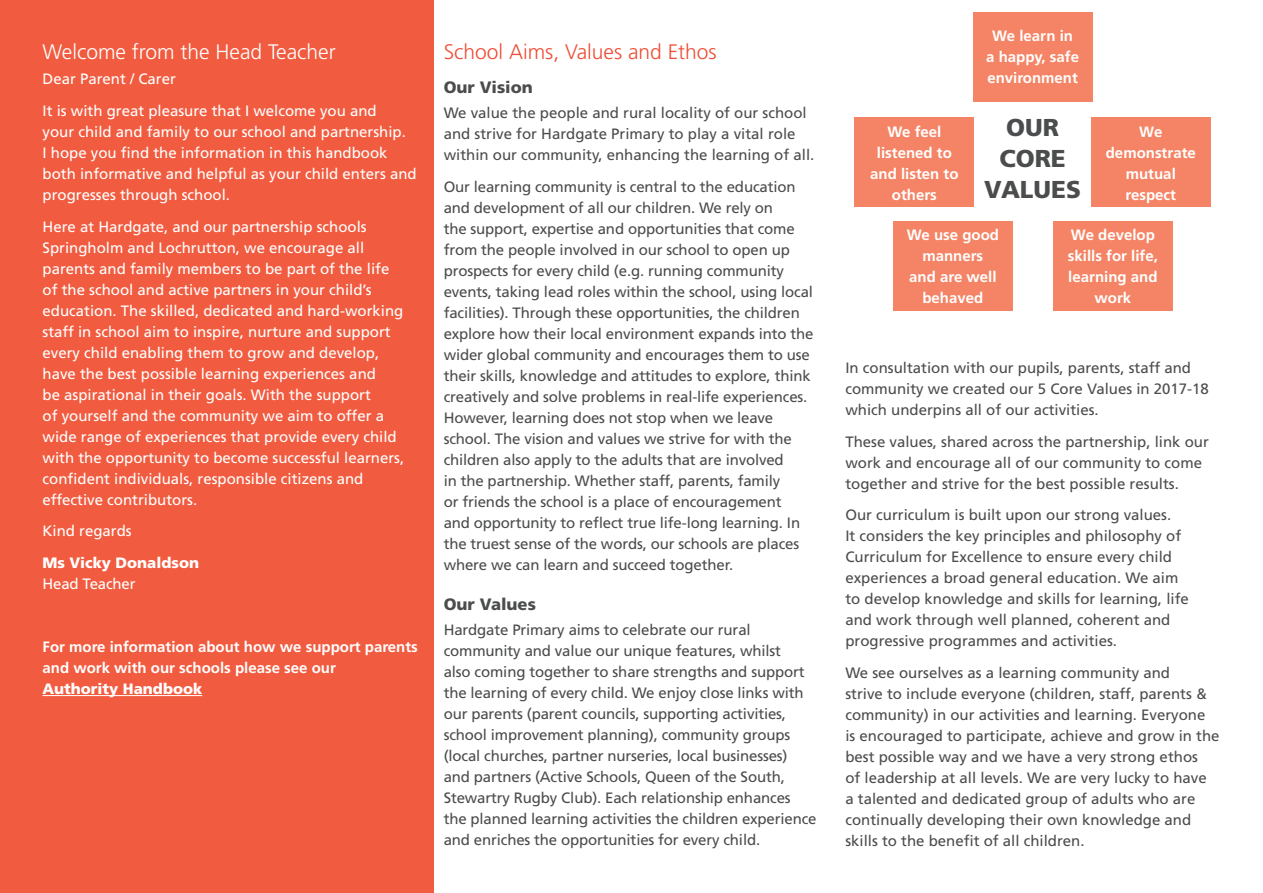
<style>
.page{position:relative;width:1263px;height:893px;background:#fff}
.page>*{position:absolute;margin:0;border:0;box-sizing:border-box;transform-origin:0 0}
.Sub_heading_1{font:900 24.45px/31px "Frutiger";color:#4b4c4d;text-align:center}
.t1{font:300 21px "Frutiger";color:#fff}
.t2{font:300 21px "Frutiger";color:#ef4d35}
.Sub_heading_1-2{font:900 16.5px "Frutiger";color:#4b4c4d}
.Body{font:15px/21px "Frutiger";letter-spacing:-.01em;color:#4b4c4d}
.Body-2{font:15px/21px "Frutiger";color:#fff}
.Body-3{font:700 15px/21px "Frutiger";color:#fff;text-align:center}
.Body-4{font:900 15px/21px "Frutiger";color:#fff}
.s1{font-weight:400}
.s2{font-weight:900}
</style>
<div class="page">
<div style="left:0;top:0;width:433px;height:893px;background:#f15c40"></div>
<hr style="left:43px;top:695px;width:159px;height:1px;background:#fff">
<div style="left:894px;top:221px;width:119px;height:89px;background:#f48465"></div>
<div style="left:1053px;top:221px;width:119px;height:89px;background:#f48465"></div>
<div style="left:855px;top:117px;width:119px;height:89px;background:#f48465"></div>
<div style="left:1091px;top:117px;width:119px;height:89px;background:#f48465"></div>
<div style="left:973px;top:13px;width:119px;height:89px;background:#f48465"></div>
<h2 class="t1" style="left:43px;top:40px;width:295px">Welcome from the Head Teacher</h2>
<p class="Body-2" style="left:43px;top:68px;width:135px">Dear Parent / Carer</p>
<p class="Body-2" style="left:43px;top:100px;width:376px">It is with great pleasure that I welcome you and<br>your child and family to our school and partnership.<br>I hope you find the information in this handbook both informative and helpful as your child enters and progresses through school.</p>
<p class="Body-2" style="left:43px;top:216px;width:363px">Here at Hardgate, and our partnership schools Springholm and Lochrutton, we encourage all parents and family members to be part of the life of the school and active partners in your child’s education. The skilled, dedicated and hard-working staff in school aim to inspire, nurture and support every child enabling them to grow and develop, have the best possible learning experiences and<br>be aspirational in their goals. With the support<br>of yourself and the community we aim to offer a wide range of experiences that provide every child with the opportunity to become successful learners, confident individuals, responsible citizens and effective contributors.</p>
<p class="Body-2" style="left:43px;top:520px;width:91px">Kind regards</p>
<p class="Body-4" style="left:43px;top:552px;width:158px">Ms Vicky Donaldson<br><span class="s1">Head Teacher</span></p>
<p class="Body-3" style="left:43px;top:636px;width:377px;text-align:left">For more information about how we support parents and work with our schools please see our<br><span class="s2">Authority Handbook</span></p>
<h2 class="t2" style="left:444px;top:40px;width:275px">School Aims, Values and Ethos</h2>
<h3 class="Sub_heading_1-2" style="left:444px;top:77px;width:91px">Our Vision</h3>
<p class="Body" style="left:444px;top:102px;width:372px">We value the people and rural locality of our school and strive for Hardgate Primary to play a vital role within our community, enhancing the learning of all.</p>
<p class="Body" style="left:444px;top:176px;width:371px">Our learning community is central to the education and development of all our children. We rely on<br>the support, expertise and opportunities that come from the people involved in our school to open up prospects for every child (e.g. running community events, taking lead roles within the school, using local facilities). Through these opportunities, the children explore how their local environment expands into the wider global community and encourages them to use their skills, knowledge and attitudes to explore, think creatively and solve problems in real-life experiences.<br>However, learning does not stop when we leave school. The vision and values we strive for with the children also apply to the adults that are involved<br>in the partnership. Whether staff, parents, family<br>or friends the school is a place of encouragement<br>and opportunity to reflect true life-long learning. In the truest sense of the words, our schools are places where we can learn and succeed together.</p>
<h3 class="Sub_heading_1-2" style="left:444px;top:594px;width:94px">Our Values</h3>
<p class="Body" style="left:444px;top:619px;width:374px">Hardgate Primary aims to celebrate our rural community and value our unique features, whilst<br>also coming together to share strengths and support the learning of every child. We enjoy close links with our parents (parent councils, supporting activities, school improvement planning), community groups (local churches, partner nurseries, local businesses) and partners (Active Schools, Queen of the South, Stewartry Rugby Club). Each relationship enhances the planned learning activities the children experience and enriches the opportunities for every child.</p>
<p class="Body-3" style="left:986px;top:25px;width:94px">We learn in a happy, safe environment</p>
<h3 class="Sub_heading_1" style="left:984px;top:111px;width:98px">OUR<br>CORE<br>VALUES</h3>
<p class="Body-3" style="left:870px;top:121px;width:90px">We feel listened to and listen to others</p>
<p class="Body-3" style="left:907px;top:224px;width:94px">We use good manners<br>and are well behaved</p>
<p class="Body-3" style="left:1068px;top:224px;width:92px">We develop skills for life, learning and work</p>
<p class="Body-3" style="left:1106px;top:121px;width:92px">We demonstrate mutual respect</p>
<p class="Body" style="left:845px;top:357px;width:365px">In consultation with our pupils, parents, staff and community we created our 5 Core Values in 2017-18 which underpins all of our activities.</p>
<p class="Body" style="left:845px;top:431px;width:365px">These values, shared across the partnership, link our work and encourage all of our community to come together and strive for the best possible results.</p>
<p class="Body" style="left:845px;top:504px;width:345px">Our curriculum is built upon our strong values.<br>It considers the key principles and philosophy of Curriculum for Excellence to ensure every child experiences a broad general education. We aim to develop knowledge and skills for learning, life and work through well planned, coherent and progressive programmes and activities.</p>
<p class="Body" style="left:845px;top:662px;width:376px">We see ourselves as a learning community and<br>strive to include everyone (children, staff, parents &amp; community) in our activities and learning. Everyone<br>is encouraged to participate, achieve and grow in the best possible way and we have a very strong ethos<br>of leadership at all levels. We are very lucky to have<br>a talented and dedicated group of adults who are continually developing their own knowledge and skills to the benefit of all children.</p>
</div>
